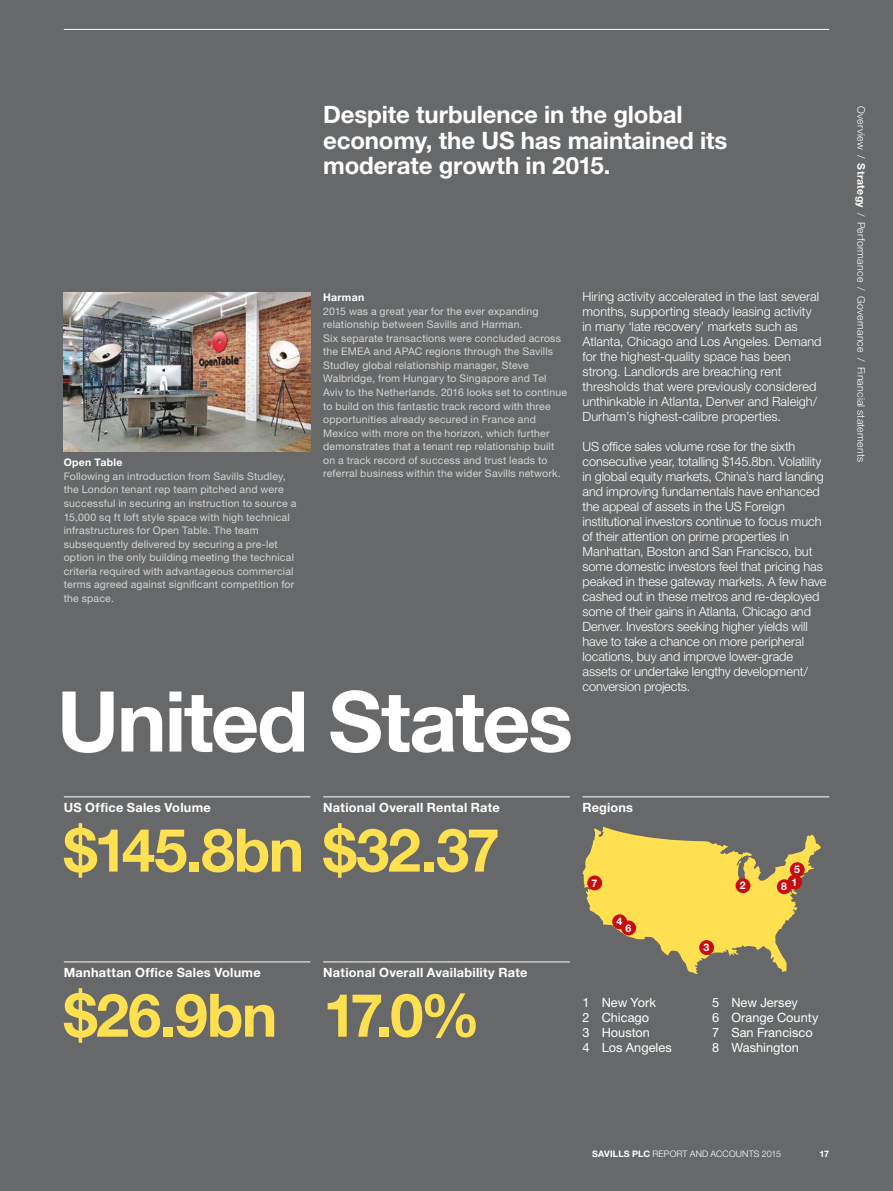
<style>
.page{position:relative;width:893px;height:1191px;background:#676869}
.page>*{position:absolute;margin:0;border:0;box-sizing:border-box;transform-origin:0 0}
.t1{font:700 84px "Helvetica Neue LT Std";letter-spacing:-.025em;color:#fff}
.t2{font:700 60px "Helvetica Neue LT Std";letter-spacing:-.03em;color:#fee050}
.t3{font:700 24px/25.5px "Helvetica Neue LT Std";letter-spacing:-.005em;color:#fff}
.t4{font:300 12.75px/15px "Helvetica Neue LT Std";letter-spacing:-.005em;color:#fff}
.t5{font:700 12.75px "Helvetica Neue LT Std";letter-spacing:.02em;color:#fff}
.t6{font:12.75px/15px "Helvetica Neue LT Std";color:#fff}
.t7{font:10.5px/13.5px "Helvetica Neue LT Std";letter-spacing:.015em;color:#d4d4d4}
.t8{font:300 10.5px "Helvetica Neue LT Std";letter-spacing:.02em;color:#fff}
.t9{font:700 10.5px "Helvetica Neue LT Std";letter-spacing:.03em;color:#fff}
.t10{font:300 9px "Helvetica Neue LT Std";letter-spacing:.01em;color:#fff}
.t11{font:700 9px "Helvetica Neue LT Std";color:#fff}
.s1{font-weight:700}
</style>
<div class="page">
<img style="left:64px;top:292px;width:246px;height:159px">
<svg style="left:583px;top:826px;width:238px;height:148px"></svg>
<div style="left:787px;top:874px;width:15px;height:15px;background:#c90c0f;border-radius:50%"></div>
<div style="left:736px;top:878px;width:14px;height:15px;background:#c90c0f;border-radius:50%"></div>
<div style="left:699px;top:940px;width:15px;height:15px;background:#c90c0f;border-radius:50%"></div>
<div style="left:587px;top:875px;width:15px;height:15px;background:#c90c0f;border-radius:50%"></div>
<div style="left:612px;top:914px;width:15px;height:15px;background:#c90c0f;border-radius:50%"></div>
<div style="left:621px;top:920px;width:15px;height:15px;background:#c90c0f;border-radius:50%"></div>
<div style="left:777px;top:879px;width:15px;height:15px;background:#c90c0f;border-radius:50%"></div>
<div style="left:790px;top:862px;width:15px;height:15px;background:#c90c0f;border-radius:50%"></div>
<hr style="left:64px;top:29px;width:765px;height:1px;background:#fff">
<hr style="left:64px;top:796px;width:246px;height:1px;background:#fff">
<hr style="left:323px;top:796px;width:247px;height:1px;background:#fff">
<hr style="left:64px;top:961px;width:246px;height:1px;background:#fff">
<hr style="left:323px;top:961px;width:247px;height:1px;background:#fff">
<hr style="left:583px;top:796px;width:246px;height:1px;background:#fff">
<h3 class="t3" style="left:323px;top:102px;width:406px">Despite turbulence in the global economy, the US has maintained its moderate growth in 2015.</h3>
<p class="t9" style="left:64px;top:456px;width:60px">Open Table</p>
<p class="t7" style="left:64px;top:469px;width:234px">Following an introduction from Savills Studley, the London tenant rep team pitched and were successful in securing an instruction to source a 15,000 sq ft loft style space with high technical infrastructures for Open Table. The team subsequently delivered by securing a pre-let option in the only building meeting the technical criteria required with advantageous commercial terms agreed against significant competition for the space.</p>
<p class="t9" style="left:323px;top:291px;width:43px">Harman</p>
<p class="t7" style="left:323px;top:304px;width:245px">2015 was a great year for the ever expanding relationship between Savills and Harman.<br>Six separate transactions were concluded across the EMEA and APAC regions through the Savills Studley global relationship manager, Steve Walbridge, from Hungary to Singapore and Tel Aviv to the Netherlands. 2016 looks set to continue to build on this fantastic track record with three opportunities already secured in France and Mexico with more on the horizon, which further demonstrates that a tenant rep relationship built on a track record of success and trust leads to referral business within the wider Savills network.</p>
<h1 class="t1" style="left:57px;top:669px;width:518px">United States</h1>
<p class="t4" style="left:583px;top:289px;width:240px">Hiring activity accelerated in the last several months, supporting steady leasing activity in many ‘late recovery’ markets such as Atlanta, Chicago and Los Angeles. Demand for the highest-quality space has been strong. Landlords are breaching rent thresholds that were previously considered unthinkable in Atlanta, Denver and Raleigh/ Durham’s highest-calibre properties.</p>
<p class="t4" style="left:583px;top:439px;width:245px">US office sales volume rose for the sixth consecutive year, totalling $145.8bn. Volatility in global equity markets, China’s hard landing and improving fundamentals have enhanced the appeal of assets in the US Foreign institutional investors continue to focus much of their attention on prime properties in Manhattan, Boston and San Francisco, but some domestic investors feel that pricing has peaked in these gateway markets. A few have cashed out in these metros and re-deployed some of their gains in Atlanta, Chicago and Denver. Investors seeking higher yields will have to take a chance on more peripheral locations, buy and improve lower-grade assets or undertake lengthy development/ conversion projects.</p>
<p class="t5" style="left:64px;top:799px;width:149px">US Office Sales Volume</p>
<h2 class="t2" style="left:64px;top:813px;width:438px">$145.8bn $32.37</h2>
<p class="t5" style="left:323px;top:799px;width:178px">National Overall Rental Rate</p>
<p class="t5" style="left:583px;top:799px;width:52px">Regions</p>
<p class="t9" style="left:592px;top:876px;width:7px">7</p>
<p class="t9" style="left:617px;top:915px;width:7px">4</p>
<p class="t9" style="left:626px;top:921px;width:7px">6</p>
<p class="t9" style="left:704px;top:941px;width:7px">3</p>
<p class="t9" style="left:740px;top:879px;width:7px">2</p>
<p class="t9" style="left:794px;top:863px;width:7px">5</p>
<p class="t9" style="left:792px;top:875px;width:7px">1</p>
<p class="t9" style="left:781px;top:880px;width:7px">8</p>
<p class="t5" style="left:64px;top:964px;width:198px">Manhattan Office Sales Volume</p>
<h2 class="t2" style="left:64px;top:978px;width:215px">$26.9bn</h2>
<p class="t5" style="left:323px;top:964px;width:206px">National Overall Availability Rate</p>
<h2 class="t2" style="left:323px;top:978px;width:159px">17.0%</h2>
<p class="t6" style="left:583px;top:994px;width:91px">1 New York<br>2 Chicago<br>3 Houston<br>4 Los Angeles</p>
<p class="t6" style="left:712px;top:994px;width:108px">5 New Jersey<br>6 Orange County<br>7 San Francisco<br>8 Washington</p>
<p class="t8" style="left:867px;top:106px;width:357px;rotate:90deg">Overview / <span class="s1">Strategy</span> / Performance / Governance / Financial statements</p>
<p class="t10" style="left:592px;top:1148px;width:190px"><span class="s1">SAVILLS PLC</span> REPORT AND ACCOUNTS 2015</p>
<p class="t11" style="left:820px;top:1148px;width:11px">17</p>
</div>
